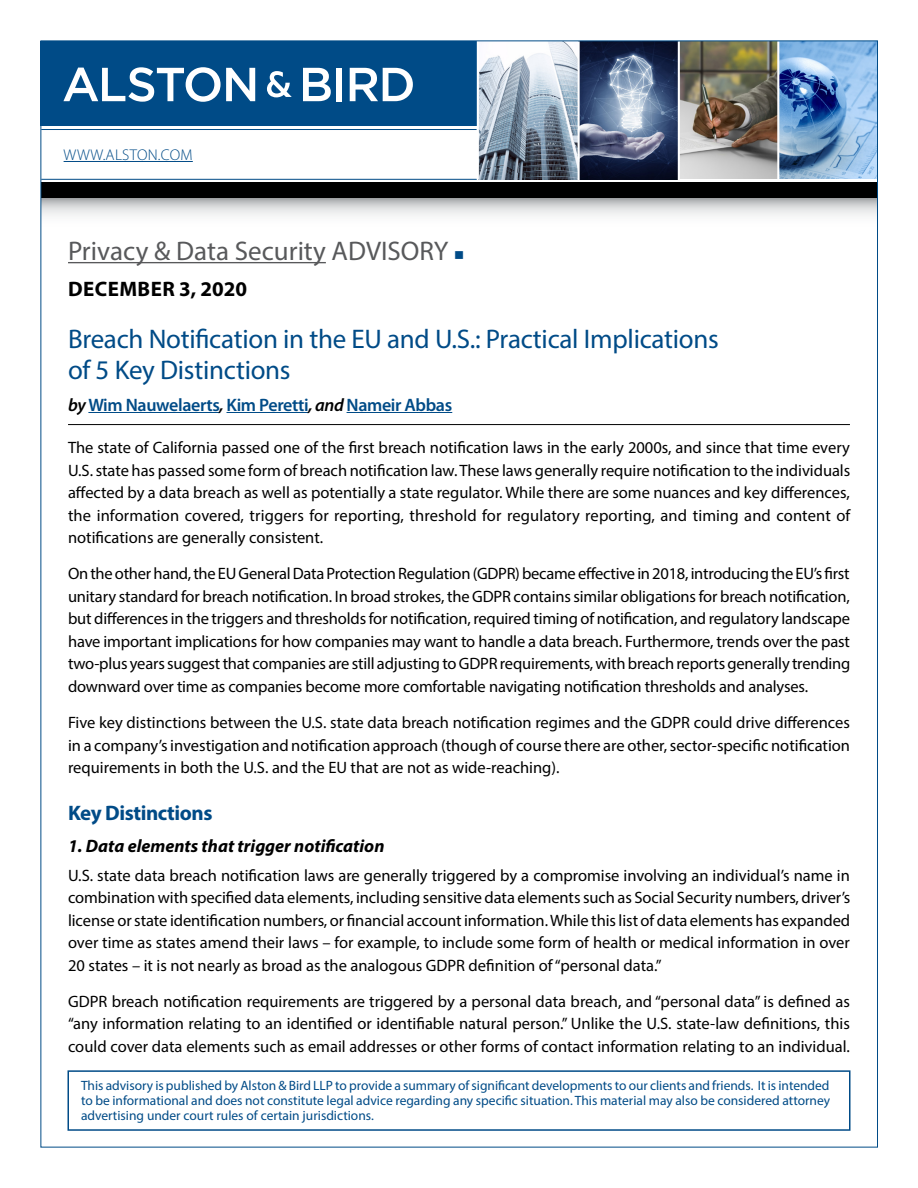
<style>
.page{position:relative;width:918px;height:1188px;background:#fff}
.page>*{position:absolute;margin:0;border:0;box-sizing:border-box;transform-origin:0 0}
.t1{font:27px/31.5px "Myriad Pro";letter-spacing:-.01em;color:#004b87}
.t2{font:27px "Myriad Pro";color:#58595b}
.t3{font:700 21px "Myriad Pro";letter-spacing:-.02em;color:#004b87}
.t4{font:700 21px "Myriad Pro";letter-spacing:.02em;color:#000}
.t5{font:600 18px "Myriad Pro";letter-spacing:-.02em;color:#004b87}
.t6{font:italic 700 18px "Myriad Pro";color:#000}
.t7{font:16.5px/22.5px "Myriad Pro";color:#000;text-align:justify}
.t8{font:300 15.6px "Myriad Pro";letter-spacing:.02em;color:#004b87}
.t9{font:13.5px/15px "Myriad Pro";color:#004b87;text-align:justify}
.s1{color:#004b87}
.s2{font-style:italic;color:#000}
</style>
<div class="page">
<svg style="left:42px;top:198px;width:834px;height:18px"></svg>
<div style="left:40px;top:41px;width:836px;height:85px;background:#004b87"></div>
<hr style="left:41px;top:129px;width:436px;height:1px;background:#004b87">
<hr style="left:41px;top:179px;width:436px;height:1px;background:#004b87">
<div style="left:41px;top:182px;width:837px;height:16px;background:#000"></div>
<img style="left:479px;top:42px;width:397px;height:137px">
<hr style="left:578px;top:41px;width:2px;height:139px;background:#fff">
<hr style="left:678px;top:41px;width:2px;height:139px;background:#fff">
<hr style="left:777px;top:41px;width:2px;height:139px;background:#fff">
<hr style="left:477px;top:40px;width:2px;height:139px;background:#fff">
<svg style="left:63px;top:67px;width:192px;height:35px"></svg>
<svg style="left:267px;top:71px;width:25px;height:26px"></svg>
<svg style="left:303px;top:68px;width:28px;height:33px"></svg>
<div style="left:336px;top:68px;width:6px;height:33px;background:#fff"></div>
<svg style="left:350px;top:68px;width:63px;height:33px"></svg>
<hr style="left:64px;top:161px;width:129px;height:1px;background:#004b87">
<div style="left:68px;top:1070px;width:782px;height:61px;border:2px solid #004b87"></div>
<hr style="left:68px;top:262px;width:258px;height:1px;background:#58595b">
<hr style="left:68px;top:424px;width:782px;height:1px;background:#000">
<hr style="left:88px;top:412px;width:132px;height:1px;background:#004b87">
<hr style="left:227px;top:412px;width:81px;height:1px;background:#004b87">
<hr style="left:347px;top:412px;width:105px;height:1px;background:#004b87">
<p class="t8" style="left:64px;top:145px;width:131px">WWW.ALSTON.COM</p>
<h1 class="t2" style="left:68px;top:234px;width:398px">Privacy &amp; Data Security ADVISORY <span class="s1">■</span></h1>
<p class="t4" style="left:68px;top:275px;width:181px">DECEMBER 3, 2020</p>
<h1 class="t1" style="left:68px;top:322px;width:652px">Breach Notification in the EU and U.S.: Practical Implications of 5 Key Distinctions</h1>
<p class="t5" style="left:68px;top:393px;width:386px"><span class="s2">by</span> Wim Nauwelaerts<span class="s2">,</span> Kim Peretti<span class="s2">, and</span> Nameir Abbas</p>
<p class="t7" style="left:68px;top:436px;width:784px">The state of California passed one of the first breach notification laws in the early 2000s, and since that time every U.S. state has passed some form of breach notification law. These laws generally require notification to the individuals affected by a data breach as well as potentially a state regulator. While there are some nuances and key differences, the information covered, triggers for reporting, threshold for regulatory reporting, and timing and content of notifications are generally consistent.</p>
<p class="t7" style="left:68px;top:562px;width:784px">On the other hand, the EU General Data Protection Regulation (GDPR) became effective in 2018, introducing the EU’s first unitary standard for breach notification. In broad strokes, the GDPR contains similar obligations for breach notification, but differences in the triggers and thresholds for notification, required timing of notification, and regulatory landscape have important implications for how companies may want to handle a data breach. Furthermore, trends over the past two-plus years suggest that companies are still adjusting to GDPR requirements, with breach reports generally trending downward over time as companies become more comfortable navigating notification thresholds and analyses.</p>
<p class="t7" style="left:68px;top:711px;width:784px">Five key distinctions between the U.S. state data breach notification regimes and the GDPR could drive differences in a company’s investigation and notification approach (though of course there are other, sector-specific notification requirements in both the U.S. and the EU that are not as wide-reaching).</p>
<p class="t3" style="left:68px;top:799px;width:146px">Key Distinctions</p>
<p class="t6" style="left:68px;top:834px;width:318px">1. Data elements that trigger notification</p>
<p class="t7" style="left:68px;top:864px;width:784px">U.S. state data breach notification laws are generally triggered by a compromise involving an individual’s name in combination with specified data elements, including sensitive data elements such as Social Security numbers, driver’s license or state identification numbers, or financial account information. While this list of data elements has expanded over time as states amend their laws – for example, to include some form of health or medical information in over 20 states – it is not nearly as broad as the analogous GDPR definition of “personal data.”</p>
<p class="t7" style="left:68px;top:990px;width:783px">GDPR breach notification requirements are triggered by a personal data breach, and “personal data” is defined as “any information relating to an identified or identifiable natural person.” Unlike the U.S. state-law definitions, this could cover data elements such as email addresses or other forms of contact information relating to an individual.</p>
<p class="t9" style="left:81px;top:1078px;width:751px">This advisory is published by Alston &amp; Bird LLP to provide a summary of significant developments to our clients and friends. It is intended to be informational and does not constitute legal advice regarding any specific situation. This material may also be considered attorney advertising under court rules of certain jurisdictions.</p>
</div>
